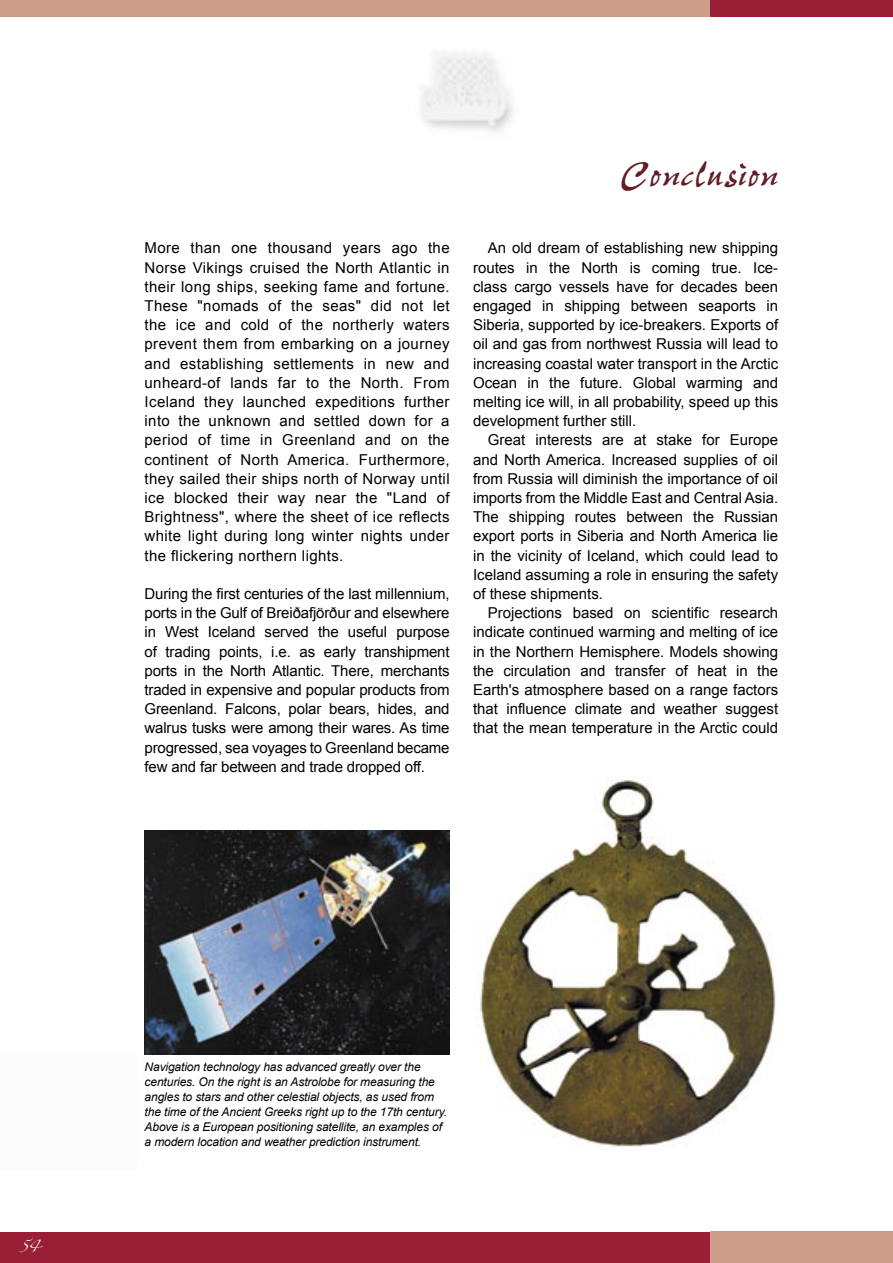
<style>
.page{position:relative;width:893px;height:1263px;background:#fff}
.page>*{position:absolute;margin:0;border:0;box-sizing:border-box;transform-origin:0 0}
.t1{font:42px "Pepita";letter-spacing:.005em;color:#631d26}
.t2{font:27px "Zapfino";color:#fff;scale:1.05 1}
.t3{font:15px/19.2px "Arial";color:#000;text-align:justify}
.t4{font:italic 12px/15px "Arial";letter-spacing:-.01em;color:#000}
</style>
<div class="page">
<div style="left:0;top:0;width:710px;height:16px;background:#ce9e8a"></div>
<div style="left:710px;top:1231px;width:183px;height:32px;background:#ce9e8a"></div>
<div style="left:0;top:1231px;width:710px;height:32px;background:#991e36"></div>
<div style="left:710px;top:0;width:183px;height:16px;background:#991e36"></div>
<img style="left:145px;top:831px;width:305px;height:223px">
<img style="left:480px;top:780px;width:296px;height:367px">
<p class="t3" style="left:145px;top:238px;width:307px">More than one thousand years ago the Norse Vikings cruised the North Atlantic in their long ships, seeking fame and fortune.<br>These "nomads of the seas" did not let the ice and cold of the northerly waters prevent them from embarking on a journey and establishing settlements in new and unheard-of lands far to the North. From Iceland they launched expeditions further into the unknown and settled down for a period of time in Greenland and on the continent of North America. Furthermore, they sailed their ships north of Norway until ice blocked their way near the "Land of Brightness", where the sheet of ice reflects white light during long winter nights under the flickering northern lights.</p>
<p class="t3" style="left:145px;top:584px;width:307px">During the first centuries of the last millennium, ports in the Gulf of Breiðafjörður and elsewhere in West Iceland served the useful purpose of trading points, i.e. as early transhipment ports in the North Atlantic. There, merchants traded in expensive and popular products from Greenland. Falcons, polar bears, hides, and walrus tusks were among their wares. As time progressed, sea voyages to Greenland became few and far between and trade dropped off.</p>
<h1 class="t1" style="left:621px;top:152px;width:159px">Conclusion</h1>
<p class="t3" style="left:473px;top:238px;width:307px;text-indent:15px">An old dream of establishing new shipping routes in the North is coming true. Ice&shy;class cargo vessels have for decades been engaged in shipping between seaports in Siberia, supported by ice-breakers. Exports of oil and gas from northwest Russia will lead to increasing coastal water transport in the Arctic Ocean in the future. Global warming and melting ice will, in all probability, speed up this development further still.</p>
<p class="t3" style="left:473px;top:430px;width:307px;text-indent:15px">Great interests are at stake for Europe and North America. Increased supplies of oil from Russia will diminish the importance of oil imports from the Middle East and Central Asia.<br>The shipping routes between the Russian export ports in Siberia and North America lie in the vicinity of Iceland, which could lead to Iceland assuming a role in ensuring the safety of these shipments.</p>
<p class="t3" style="left:473px;top:603px;width:307px;text-indent:15px">Projections based on scientific research indicate continued warming and melting of ice in the Northern Hemisphere. Models showing the circulation and transfer of heat in the Earth's atmosphere based on a range factors that influence climate and weather suggest that the mean temperature in the Arctic could</p>
<h2 class="t2" style="left:19px;top:1226px;width:23px">54</h2>
<p class="t4" style="left:145px;top:1060px;width:304px">Navigation technology has advanced greatly over the centuries. On the right is an Astrolobe for measuring the angles to stars and other celestial objects, as used from the time of the Ancient Greeks right up to the 17th century.<br>Above is a European positioning satellite, an examples of a modern location and weather prediction instrument.</p>
</div>
